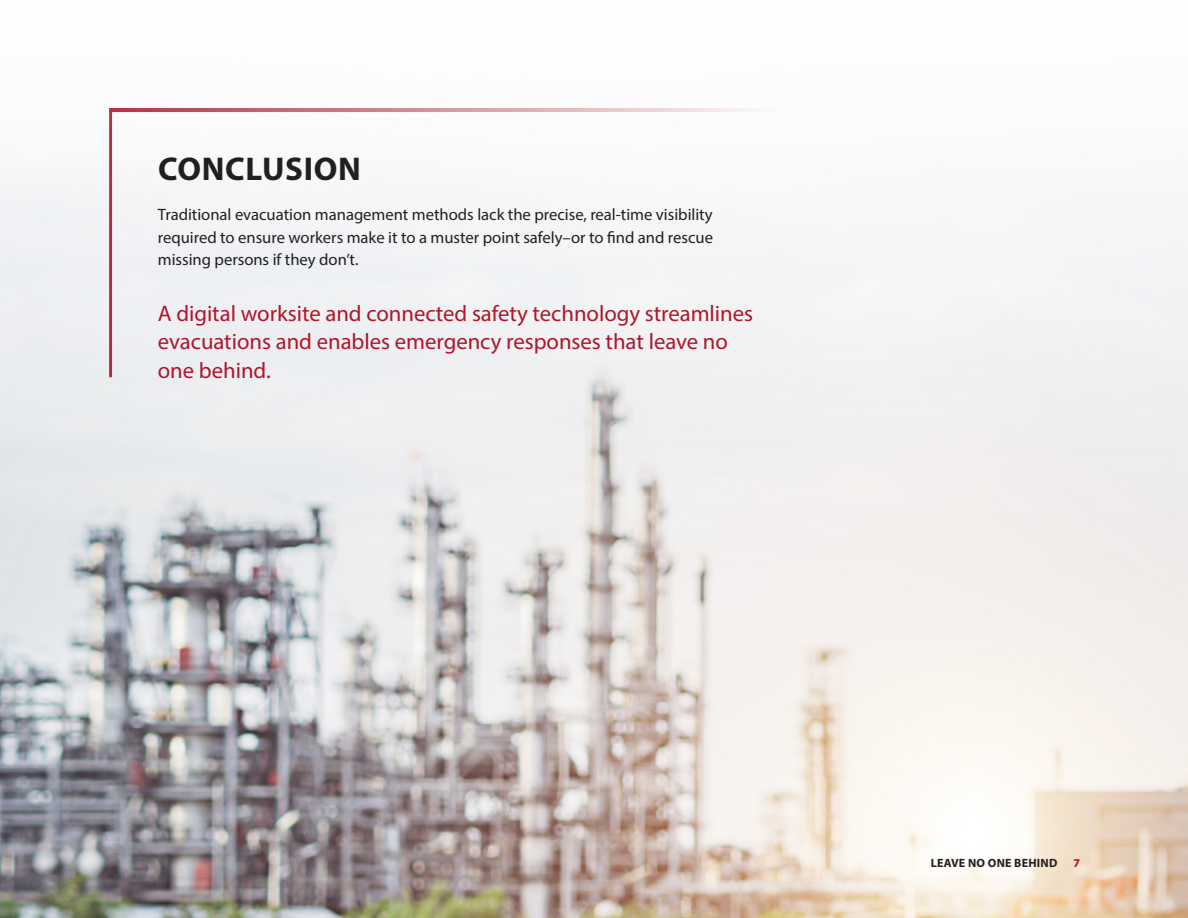
<style>
.page{position:relative;width:1188px;height:918px;background:#fff}
.page>*{position:absolute;margin:0;border:0;box-sizing:border-box;transform-origin:0 0}
.heading_1{font:700 33px "Myriad Pro";letter-spacing:.02em;color:#231f20}
.body{font:22.5px/28.5px "Myriad Pro";color:#ae172b}
.body-2{font:16.5px/22.5px "Myriad Pro";color:#231f20;text-align:justify}
.t1{font:700 12px "Myriad Pro";letter-spacing:.02em;color:#231f20}
.t2{font:700 12px "Myriad Pro";color:#ae1229}
</style>
<div class="page">
<img style="left:0;top:178px;width:1188px;height:740px">
<div style="left:109px;top:108px;width:697px;height:269px;background:#f4f4f6"></div>
<p class="heading_1" style="left:158px;top:147px;width:204px">CONCLUSION</p>
<p class="body-2" style="left:158px;top:203px;width:557px">Traditional evacuation management methods lack the precise, real-time visibility required to ensure workers make it to a muster point safely–or to find and rescue missing persons if they don’t.</p>
<p class="body" style="left:158px;top:299px;width:597px">A digital worksite and connected safety technology streamlines evacuations and enables emergency responses that leave no one behind.</p>
<p class="t1" style="left:931px;top:855px;width:128px">LEAVE NO ONE BEHIND</p>
<p class="t2" style="left:1073px;top:855px;width:8px">7</p>
</div>
